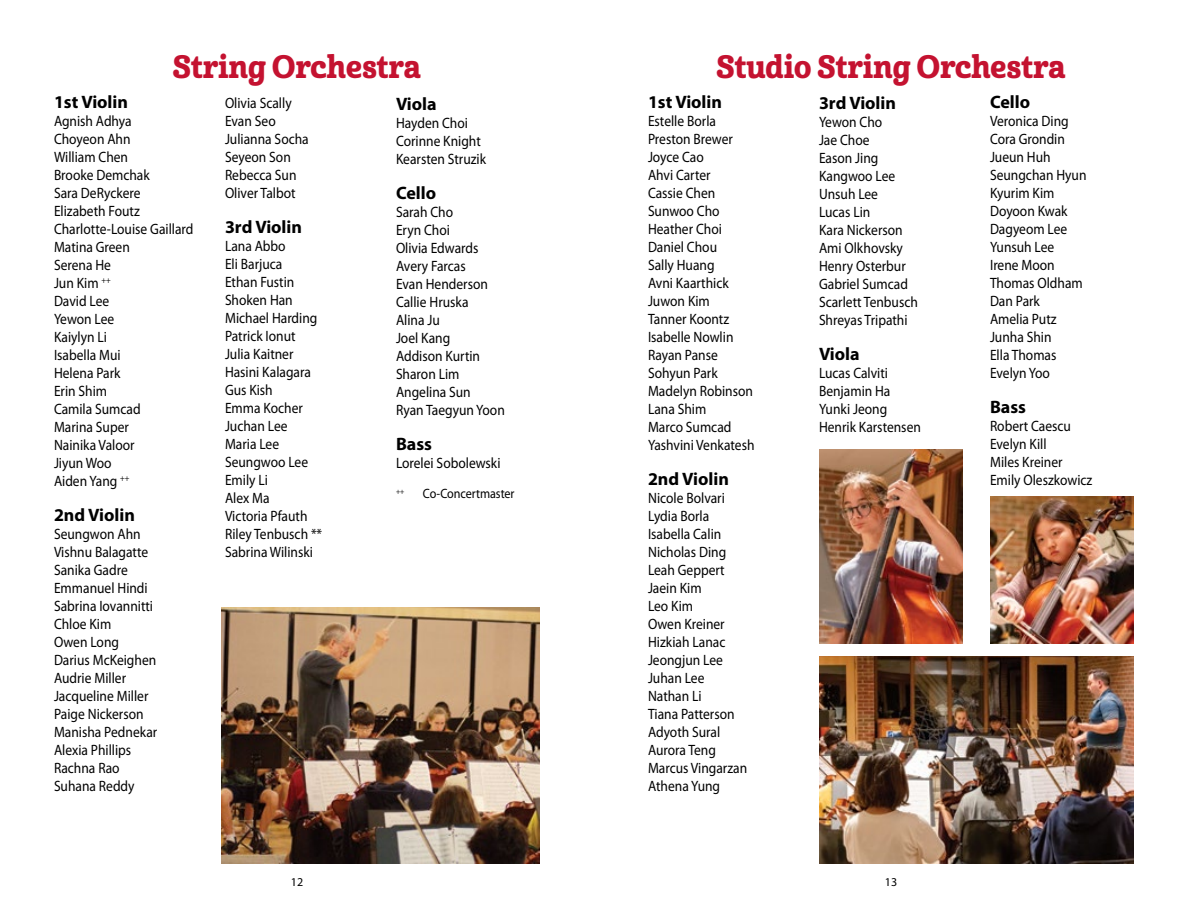
<style>
.page{position:relative;width:1188px;height:918px;background:#fff}
.page>*{position:absolute;margin:0;border:0;box-sizing:border-box;transform-origin:0 0}
.t1{font:31.5px "Cabrito Con Ex B";color:#c41230}
.t2{font:700 18px "Myriad Pro";color:#000}
.t3{font:15px/18px "Myriad Pro";color:#000;scale:.9 1}
.t4{font:13.5px "Myriad Pro";letter-spacing:-.005em;color:#000;scale:.9 1}
.t5{font:12px "Myriad Pro";color:#000}
.t6{font:7.8px "Myriad Pro";color:#000;scale:.9 1}
</style>
<div class="page">
<img style="left:222px;top:607px;width:318px;height:257px">
<img style="left:819px;top:449px;width:144px;height:194px">
<img style="left:819px;top:657px;width:315px;height:207px">
<img style="left:990px;top:496px;width:144px;height:147px">
<h1 class="t1" style="left:173px;top:46px;width:250px">String Orchestra</h1>
<p class="t2" style="left:396px;top:92px;width:42px">Viola</p>
<p class="t3" style="left:396px;top:114px;width:102px">Hayden Choi<br>Corinne Knight<br>Kearsten Struzik</p>
<p class="t2" style="left:396px;top:181px;width:42px">Cello</p>
<p class="t3" style="left:396px;top:203px;width:122px">Sarah Cho<br>Eryn Choi<br>Olivia Edwards<br>Avery Farcas<br>Evan Henderson<br>Callie Hruska<br>Alina Ju<br>Joel Kang<br>Addison Kurtin<br>Sharon Lim<br>Angelina Sun<br>Ryan Taegyun Yoon</p>
<p class="t2" style="left:396px;top:432px;width:38px">Bass</p>
<p class="t3" style="left:396px;top:454px;width:118px">Lorelei Sobolewski</p>
<p class="t6" style="left:396px;top:486px;width:11px">++</p>
<p class="t4" style="left:423px;top:485px;width:103px">Co-Concertmaster</p>
<p class="t2" style="left:54px;top:90px;width:76px">1st Violin</p>
<p class="t3" style="left:54px;top:112px;width:156px">Agnish Adhya<br>Choyeon Ahn<br>William Chen<br>Brooke Demchak<br>Sara DeRyckere<br>Elizabeth Foutz<br>Charlotte-Louise Gaillard<br>Matina Green<br>Serena He<br>Jun Kim <sup>++<br></sup>David Lee<br>Yewon Lee<br>Kaiylyn Li<br>Isabella Mui<br>Helena Park<br>Erin Shim<br>Camila Sumcad<br>Marina Super<br>Nainika Valoor<br>Jiyun Woo<br>Aiden Yang <sup>++</sup></p>
<p class="t2" style="left:54px;top:503px;width:82px">2nd Violin</p>
<p class="t3" style="left:54px;top:525px;width:116px">Seungwon Ahn<br>Vishnu Balagatte<br>Sanika Gadre<br>Emmanuel Hindi<br>Sabrina Iovannitti<br>Chloe Kim<br>Owen Long<br>Darius McKeighen<br>Audrie Miller<br>Jacqueline Miller<br>Paige Nickerson<br>Manisha Pednekar<br>Alexia Phillips<br>Rachna Rao<br>Suhana Reddy</p>
<p class="t3" style="left:225px;top:94px;width:95px">Olivia Scally<br>Evan Seo<br>Julianna Socha<br>Seyeon Son<br>Rebecca Sun<br>Oliver Talbot</p>
<p class="t2" style="left:225px;top:215px;width:79px">3rd Violin</p>
<p class="t3" style="left:225px;top:237px;width:110px">Lana Abbo<br>Eli Barjuca<br>Ethan Fustin<br>Shoken Han<br>Michael Harding<br>Patrick Ionut<br>Julia Kaitner<br>Hasini Kalagara<br>Gus Kish<br>Emma Kocher<br>Juchan Lee<br>Maria Lee<br>Seungwoo Lee<br>Emily Li<br>Alex Ma<br>Victoria Pfauth<br>Riley Tenbusch **<br>Sabrina Wilinski</p>
<h1 class="t1" style="left:716px;top:46px;width:351px">Studio String Orchestra</h1>
<p class="t2" style="left:648px;top:90px;width:76px">1st Violin</p>
<p class="t3" style="left:648px;top:112px;width:120px">Estelle Borla<br>Preston Brewer<br>Joyce Cao<br>Ahvi Carter<br>Cassie Chen<br>Sunwoo Cho<br>Heather Choi<br>Daniel Chou<br>Sally Huang<br>Avni Kaarthick<br>Juwon Kim<br>Tanner Koontz<br>Isabelle Nowlin<br>Rayan Panse<br>Sohyun Park<br>Madelyn Robinson<br>Lana Shim<br>Marco Sumcad<br>Yashvini Venkatesh</p>
<p class="t2" style="left:648px;top:467px;width:82px">2nd Violin</p>
<p class="t3" style="left:648px;top:489px;width:112px">Nicole Bolvari<br>Lydia Borla<br>Isabella Calin<br>Nicholas Ding<br>Leah Geppert<br>Jaein Kim<br>Leo Kim<br>Owen Kreiner<br>Hizkiah Lanac<br>Jeongjun Lee<br>Juhan Lee<br>Nathan Li<br>Tiana Patterson<br>Adyoth Sural<br>Aurora Teng<br>Marcus Vingarzan<br>Athena Yung</p>
<p class="t2" style="left:819px;top:91px;width:79px">3rd Violin</p>
<p class="t3" style="left:819px;top:113px;width:111px">Yewon Cho<br>Jae Choe<br>Eason Jing<br>Kangwoo Lee<br>Unsuh Lee<br>Lucas Lin<br>Kara Nickerson<br>Ami Olkhovsky<br>Henry Osterbur<br>Gabriel Sumcad<br>Scarlett Tenbusch<br>Shreyas Tripathi</p>
<p class="t2" style="left:819px;top:342px;width:42px">Viola</p>
<p class="t3" style="left:819px;top:364px;width:115px">Lucas Calviti<br>Benjamin Ha<br>Yunki Jeong<br>Henrik Karstensen</p>
<p class="t2" style="left:990px;top:90px;width:42px">Cello</p>
<p class="t3" style="left:990px;top:112px;width:109px">Veronica Ding<br>Cora Grondin<br>Jueun Huh<br>Seungchan Hyun<br>Kyurim Kim<br>Doyoon Kwak<br>Dagyeom Lee<br>Yunsuh Lee<br>Irene Moon<br>Thomas Oldham<br>Dan Park<br>Amelia Putz<br>Junha Shin<br>Ella Thomas<br>Evelyn Yoo</p>
<p class="t2" style="left:990px;top:395px;width:38px">Bass</p>
<p class="t3" style="left:990px;top:417px;width:115px">Robert Caescu<br>Evelyn Kill<br>Miles Kreiner<br>Emily Oleszkowicz</p>
<p class="t5" style="left:291px;top:874px;width:14px">12</p>
<p class="t5" style="left:885px;top:874px;width:14px">13</p>
</div>
